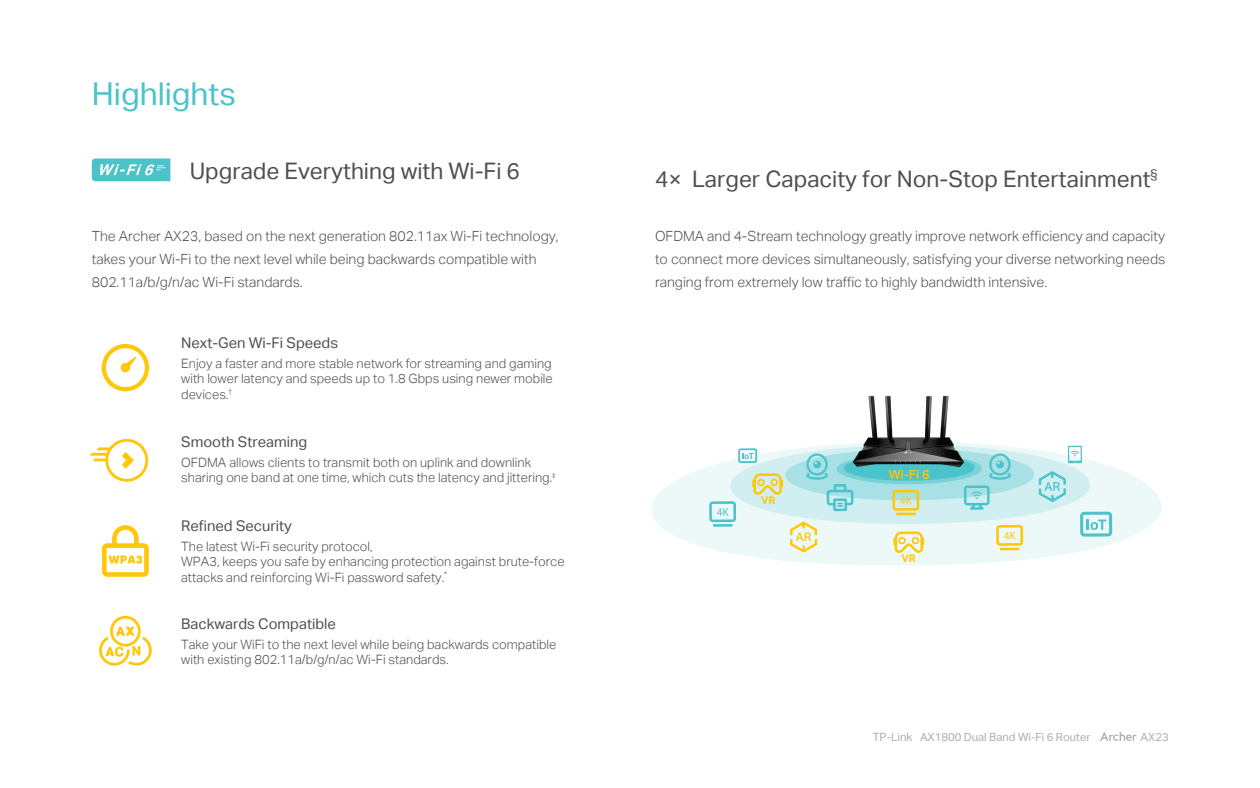
<style>
.page{position:relative;width:1260px;height:788px;background:#fff}
.page>*{position:absolute;margin:0;border:0;box-sizing:border-box;transform-origin:0 0}
.t1{font:31.5px "TP Link Aktiv Regular";color:#4ac3ca}
.t2{font:22.75px "TP Link Aktiv Regular";color:#4f4f51}
.t3{font:14.7px "TP Link Aktiv Regular";color:#4f4f51}
.t4{font:14px/22.8px "TP Link Aktiv Light";color:#4f4f51}
.t5{font:12.86px/15.5px "TP Link Aktiv Light";color:#4f4f51}
.t6{font:12.6px "TP Link Aktiv Medium";color:#ffc709}
.t7{font:11.2px "TP Link Aktiv Regular";color:#adaeb1}
.t8{font:10.5px "TP Link Aktiv Bold";color:#ffc709}
.s1{font-size:11.38px}
</style>
<div class="page">
<svg style="left:1100px;top:731px;width:36px;height:9px"></svg>
<svg style="left:92px;top:158px;width:78px;height:23px;background:#66ccd1"></svg>
<svg style="left:90px;top:439px;width:58px;height:42px"></svg>
<svg style="left:102px;top:344px;width:47px;height:47px"></svg>
<svg style="left:99px;top:615px;width:53px;height:50px"></svg>
<svg style="left:102px;top:525px;width:47px;height:51px"></svg>
<svg style="left:651px;top:467px;width:510px;height:98px;fill:#edf9f9"></svg>
<svg style="left:709px;top:444px;width:403px;height:109px;background:#d2ede8"></svg>
<img style="left:837px;top:395px;width:142px;height:81px">
<h1 class="t1" style="left:92px;top:76px;width:146px">Highlights</h1>
<h2 class="t2" style="left:190px;top:158px;width:332px">Upgrade Everything with Wi-Fi 6</h2>
<p class="t4" style="left:92px;top:225px;width:468px">The Archer AX23, based on the next generation 802.11ax Wi-Fi technology, takes your Wi-Fi to the next level while being backwards compatible with<br>802.11a/b/g/n/ac Wi-Fi standards.</p>
<p class="t3" style="left:181px;top:334px;width:158px">Next-Gen Wi-Fi Speeds</p>
<p class="t5" style="left:181px;top:355px;width:373px;text-align:justify">Enjoy a faster and more stable network for streaming and gaming with lower latency and speeds up to 1.8 Gbps using newer mobile devices.<sup>†</sup></p>
<p class="t3" style="left:181px;top:433px;width:128px">Smooth Streaming</p>
<p class="t5" style="left:181px;top:454px;width:376px">OFDMA allows clients to transmit both on uplink and downlink sharing one band at one time, which cuts the latency and jittering.<sup>‡</sup></p>
<p class="t3" style="left:181px;top:517px;width:112px">Refined Security</p>
<p class="t5" style="left:181px;top:538px;width:385px">The latest Wi-Fi security protocol,<br>WPA3, keeps you safe by enhancing protection against brute-force attacks and reinforcing Wi-Fi password safety.<sup>*</sup></p>
<p class="t3" style="left:181px;top:615px;width:156px">Backwards Compatible</p>
<p class="t5" style="left:181px;top:636px;width:377px">Take your WiFi to the next level while being backwards compatible with existing 802.11a/b/g/n/ac Wi-Fi standards.</p>
<h2 class="t2" style="left:655px;top:165px;width:504px">4× Larger Capacity for Non-Stop Entertainment<sup>§</sup></h2>
<p class="t4" style="left:655px;top:225px;width:512px;text-align:justify">OFDMA and 4-Stream technology greatly improve network efficiency and capacity to connect more devices simultaneously, satisfying your diverse networking needs ranging from extremely low traffic to highly bandwidth intensive.</p>
<p class="t8" style="left:761px;top:494px;width:16px">VR</p>
<p class="t6" style="left:889px;top:467px;width:42px">Wi-Fi 6</p>
<p class="t8" style="left:902px;top:552px;width:16px">VR</p>
<p class="t7" style="left:873px;top:730px;width:219px"><span class="s1">TP-Link</span> AX1800 Dual Band Wi-Fi 6 Router</p>
<p class="t7" style="left:1141px;top:730px;width:30px">AX23</p>
</div>
